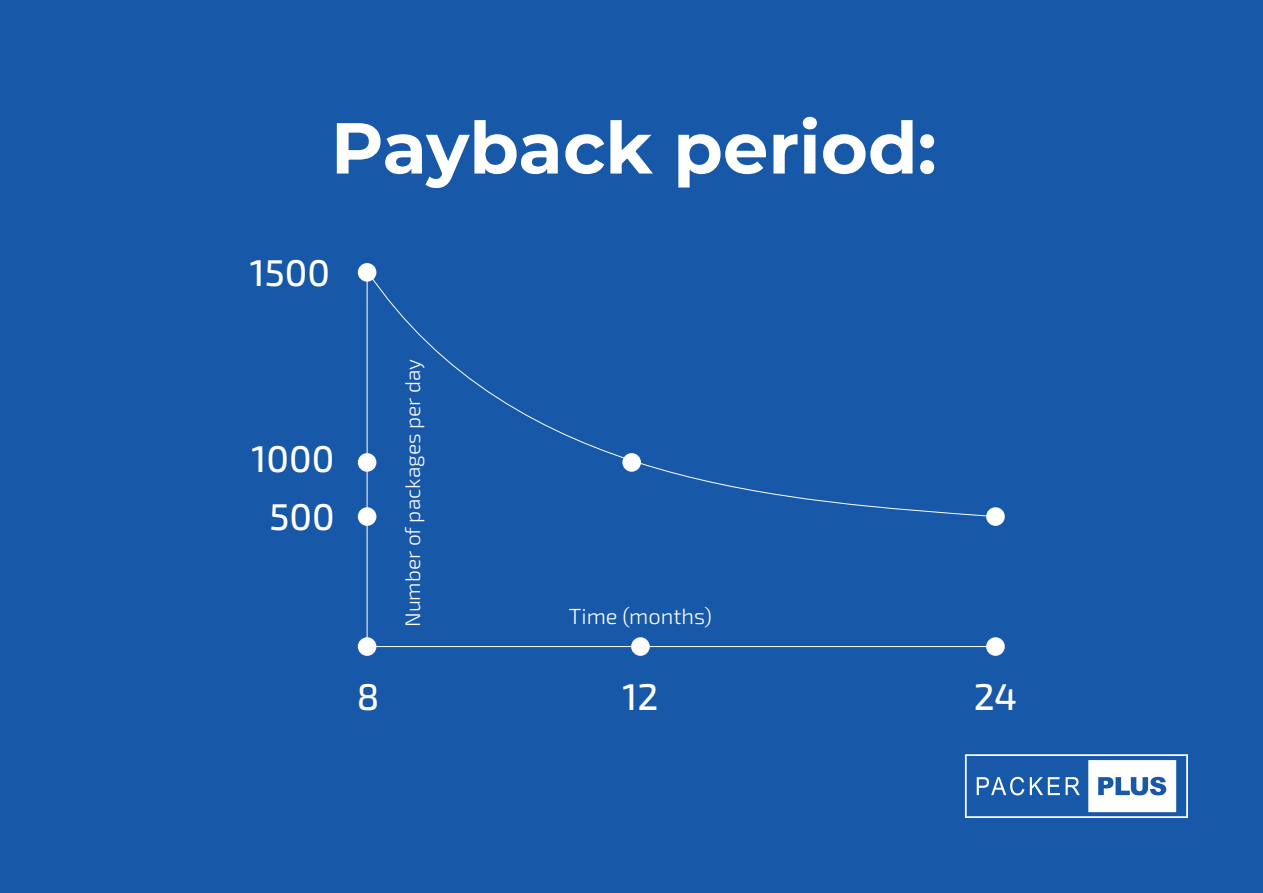
<style>
.page{position:relative;width:1263px;height:893px;background:#1758a8}
.page>*{position:absolute;margin:0;border:0;box-sizing:border-box;transform-origin:0 0}
.t1{font:100 72px "Montserrat";color:#fff}
.t2{font:500 37.2px "Exo 2";color:#fff}
.t3{font:300 21.9px "Exo 2";color:#fff}
.t4{font:300 21px "Exo 2";color:#fff}
</style>
<div class="page">
<svg style="left:965px;top:754px;width:223px;height:64px"></svg>
<hr style="left:367px;top:646px;width:628px;height:1px;background:#fff">
<hr style="left:367px;top:272px;width:1px;height:375px;background:#fff">
<div style="left:358px;top:637px;width:18px;height:19px;background:#fff;border-radius:50%"></div>
<div style="left:358px;top:453px;width:18px;height:19px;background:#fff;border-radius:50%"></div>
<div style="left:358px;top:507px;width:18px;height:19px;background:#fff;border-radius:50%"></div>
<div style="left:986px;top:507px;width:19px;height:19px;background:#fff;border-radius:50%"></div>
<div style="left:358px;top:263px;width:18px;height:19px;background:#fff;border-radius:50%"></div>
<div style="left:631px;top:637px;width:19px;height:19px;background:#fff;border-radius:50%"></div>
<div style="left:986px;top:637px;width:19px;height:19px;background:#fff;border-radius:50%"></div>
<svg style="left:367px;top:270px;width:629px;height:247px"></svg>
<h1 class="t1" style="left:331px;top:100px;width:607px">Payback period:</h1>
<h2 class="t2" style="left:250px;top:251px;width:82px">1500</h2>
<h2 class="t2" style="left:252px;top:437px;width:84px">1000</h2>
<h2 class="t2" style="left:270px;top:495px;width:67px">500</h2>
<h2 class="t2" style="left:357px;top:675px;width:24px">8</h2>
<p class="t4" style="left:400px;top:627px;width:270px;rotate:-90deg">Number of packages per day</p>
<p class="t3" style="left:569px;top:603px;width:145px">Time (months)</p>
<h2 class="t2" style="left:622px;top:675px;width:37px">12</h2>
<h2 class="t2" style="left:974px;top:675px;width:45px">24</h2>
</div>
